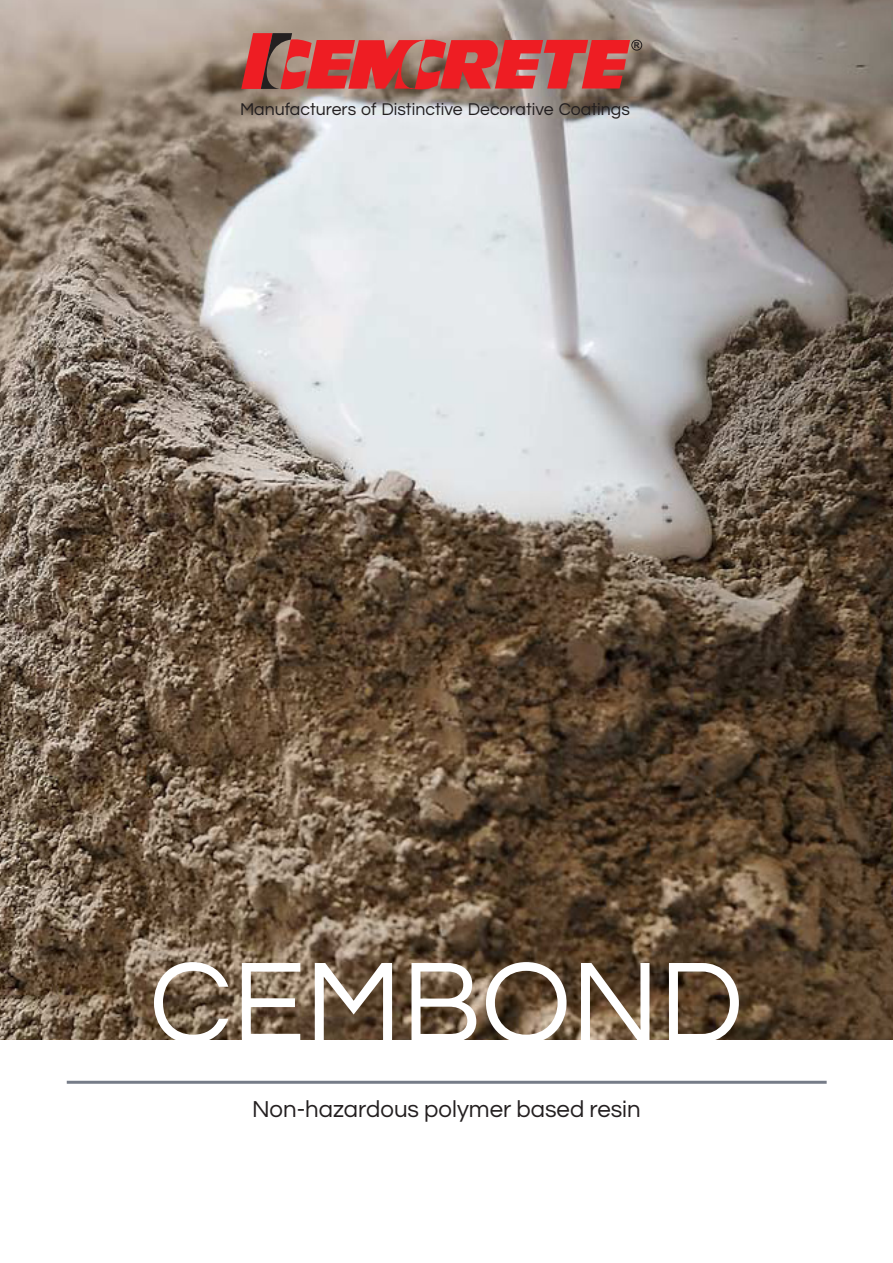
<style>
.page{position:relative;width:893px;height:1263px;background:#fff}
.page>*{position:absolute;margin:0;border:0;box-sizing:border-box;transform-origin:0 0}
.Body_text{font:120px "Questrial";color:#fff}
.t1{font:24px "Questrial";color:#231f20}
.t2{font:17.85px "Questrial";color:#231f20}
.t3{font:17.7px "Questrial";color:#231f20}
.t4{font:700 8.1px "Arial";color:#231f20}
</style>
<div class="page">
<img style="left:0;top:0;width:893px;height:1040px">
<svg style="left:241px;top:33px;width:389px;height:58px;background:#c74a47"></svg>
<div style="left:631px;top:40px;width:11px;height:11px;border:1px solid #231f20;border-radius:50%"></div>
<hr style="left:67px;top:1081px;width:760px;height:3px;background:#767c88">
<p class="t4" style="left:634px;top:40px;width:7px">R</p>
<p class="t2" style="left:239px;top:97px;width:392px">Manufacturers of Distinctive Decorative Coatings</p>
<p class="t3" style="left:240px;top:100px;width:391px">Manufacturers of Distinctive Decorative Coatings</p>
<p class="Body_text" style="left:149px;top:944px;width:596px">CEMBOND</p>
<p class="t1" style="left:252px;top:1097px;width:390px">Non-hazardous polymer based resin</p>
</div>
